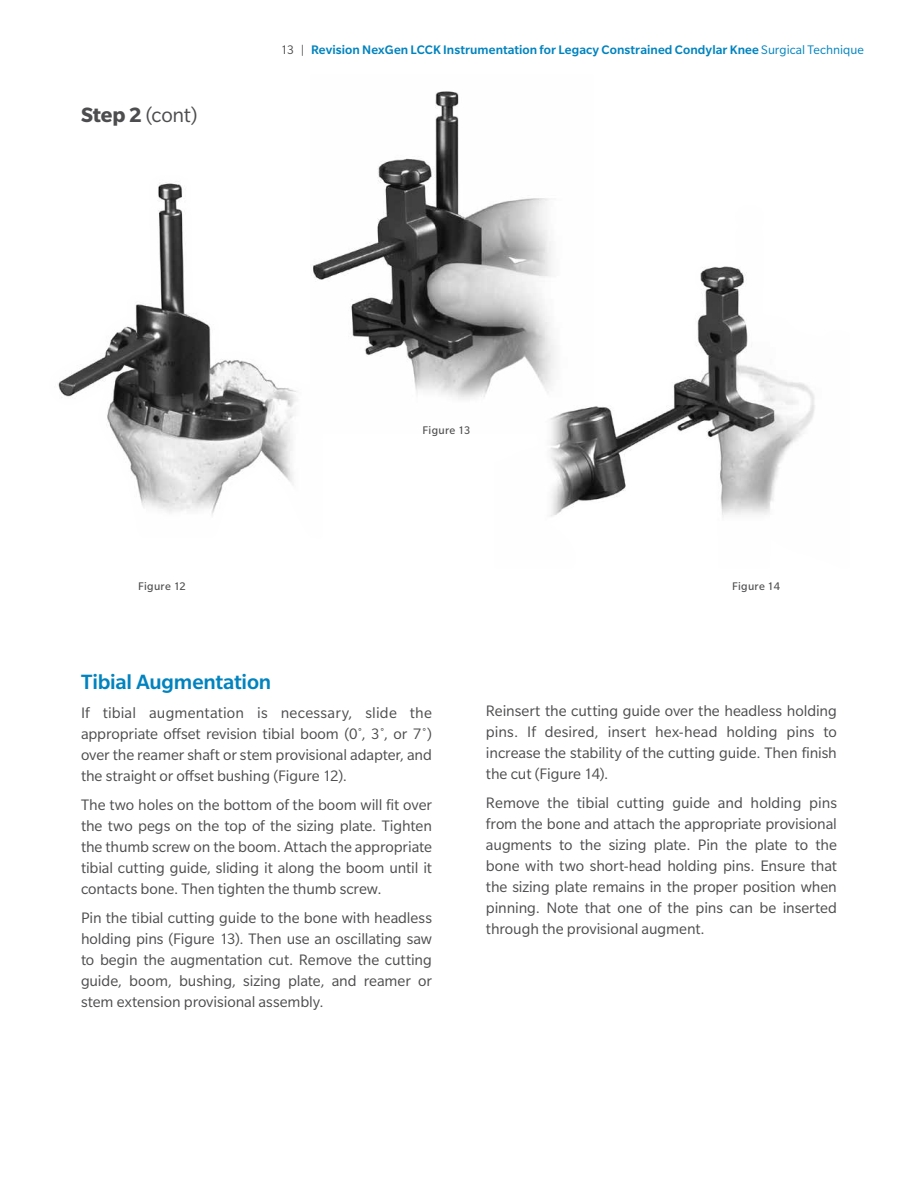
<style>
.page{position:relative;width:918px;height:1188px;background:#fff}
.page>*{position:absolute;margin:0;border:0;box-sizing:border-box;transform-origin:0 0}
.t1{font:500 22.5px "Slate Pro";letter-spacing:-.01em;color:#0083bf}
.t2{font:22.5px "Slate Pro";color:#4d4d4f}
.t3{font:16.5px/21px "Slate Pro";letter-spacing:-.005em;color:#4d4d4f;text-align:justify}
.t4{font:500 13.5px "Slate Pro";letter-spacing:.005em;color:#0083bf}
.t5{font:12px "Slate Pro";letter-spacing:.025em;color:#4d4d4f}
.s1{font-weight:700}
.s2{font-weight:400;color:#4d4d4f}
.s3{font-weight:400}
</style>
<div class="page">
<img style="left:58px;top:182px;width:239px;height:333px">
<img style="left:313px;top:91px;width:236px;height:308px">
<img style="left:495px;top:205px;width:320px;height:312px">
<h1 class="t2" style="left:81px;top:103px;width:118px"><span class="s1">Step 2</span> (cont)</h1>
<p class="t4" style="left:281px;top:42px;width:585px"><span class="s2">13 |</span> Revision NexGen LCCK Instrumentation for Legacy Constrained Condylar Knee <span class="s3">Surgical Technique</span></p>
<p class="t5" style="left:423px;top:424px;width:49px">Figure 13</p>
<p class="t5" style="left:138px;top:580px;width:49px">Figure 12</p>
<p class="t5" style="left:732px;top:580px;width:49px">Figure 14</p>
<h1 class="t1" style="left:81px;top:670px;width:192px">Tibial Augmentation</h1>
<p class="t3" style="left:81px;top:702px;width:353px">If tibial augmentation is necessary, slide the appropriate offset revision tibial boom (0˚, 3˚, or 7˚) over the reamer shaft or stem provisional adapter, and the straight or offset bushing (Figure 12).</p>
<p class="t3" style="left:81px;top:795px;width:353px">The two holes on the bottom of the boom will fit over the two pegs on the top of the sizing plate. Tighten the thumb screw on the boom. Attach the appropriate tibial cutting guide, sliding it along the boom until it contacts bone. Then tighten the thumb screw.</p>
<p class="t3" style="left:81px;top:908px;width:353px">Pin the tibial cutting guide to the bone with headless holding pins (Figure 13). Then use an oscillating saw to begin the augmentation cut. Remove the cutting guide, boom, bushing, sizing plate, and reamer or stem extension provisional assembly.</p>
<p class="t3" style="left:486px;top:700px;width:353px">Reinsert the cutting guide over the headless holding pins. If desired, insert hex-head holding pins to increase the stability of the cutting guide. Then finish the cut (Figure 14).</p>
<p class="t3" style="left:486px;top:792px;width:353px">Remove the tibial cutting guide and holding pins from the bone and attach the appropriate provisional augments to the sizing plate. Pin the plate to the bone with two short-head holding pins. Ensure that the sizing plate remains in the proper position when pinning. Note that one of the pins can be inserted through the provisional augment.</p>
</div>
